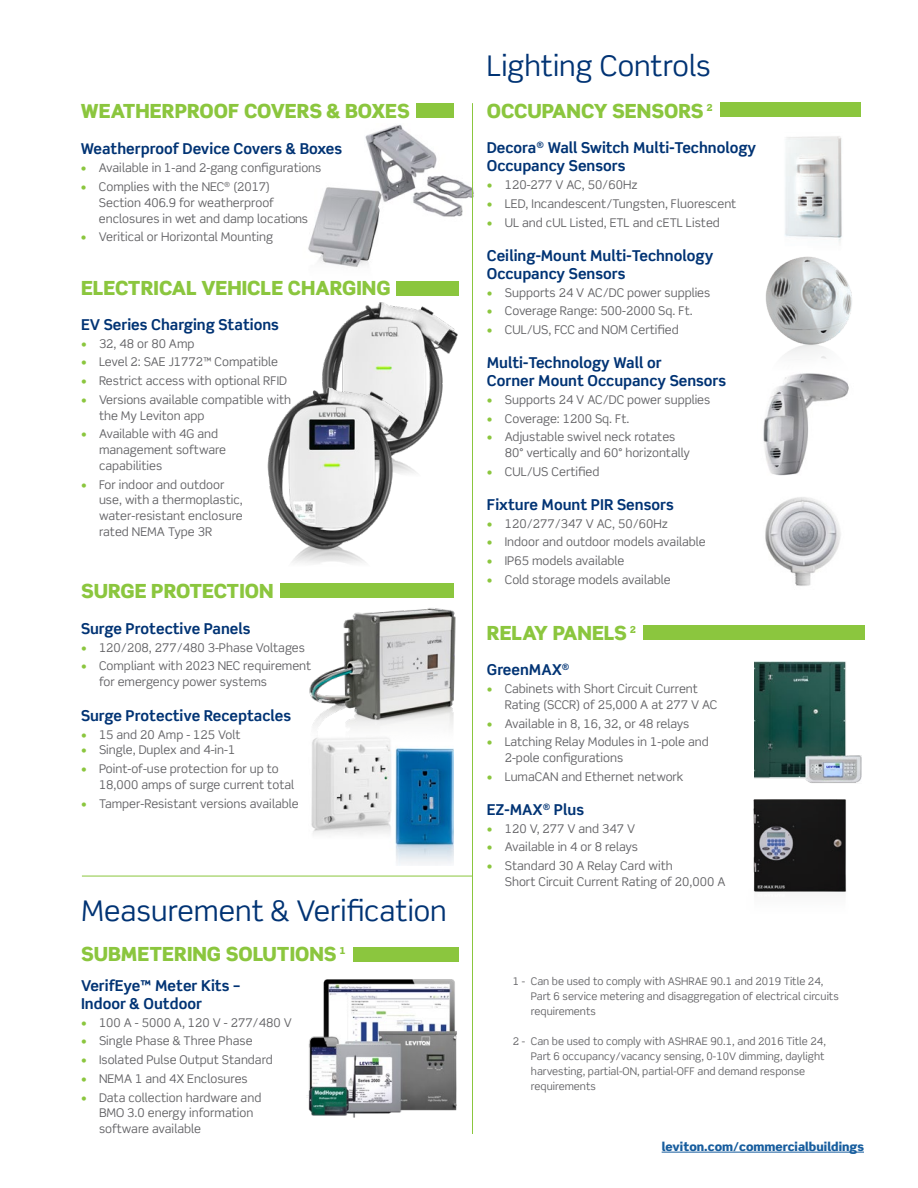
<style>
.page{position:relative;width:918px;height:1188px;background:#fff}
.page>*{position:absolute;margin:0;border:0;box-sizing:border-box;transform-origin:0 0}
.t1{font:28.5px "Scene Std";color:#013374}
.t2{font:900 19.5px "Scene Std";color:#8bc63e}
.t3{font:700 15px/18px "Scene Std";color:#013374}
.body-hel-gray{font:12px/15.8px "Scene Std";color:#636366}
.t4{font:900 12px "Scene Std";color:#175d9e}
.body-hel-gray-2{font:10.5px/15px "Scene Std";color:#636366}
.s1{color:#8bc63e}
</style>
<div class="page">
<img style="left:307px;top:979px;width:150px;height:139px">
<div style="left:353px;top:947px;width:105px;height:14px;background:#8bc63e"></div>
<img style="left:785px;top:136px;width:57px;height:107px">
<img style="left:765px;top:256px;width:87px;height:103px">
<img style="left:763px;top:373px;width:86px;height:103px">
<div style="left:720px;top:103px;width:140px;height:14px;background:#8bc63e"></div>
<img style="left:765px;top:497px;width:76px;height:89px">
<hr style="left:662px;top:1152px;width:202px;height:1px;background:#175d9e">
<img style="left:754px;top:662px;width:108px;height:121px">
<img style="left:753px;top:799px;width:94px;height:93px">
<div style="left:644px;top:625px;width:221px;height:15px;background:#8bc63e"></div>
<div style="left:396px;top:281px;width:62px;height:15px;background:#8bc63e"></div>
<div style="left:416px;top:104px;width:38px;height:14px;background:#8bc63e"></div>
<img style="left:365px;top:125px;width:109px;height:92px">
<img style="left:308px;top:178px;width:95px;height:89px">
<hr style="left:472px;top:103px;width:1px;height:1031px;background:#8bc63e">
<img style="left:311px;top:744px;width:143px;height:121px">
<div style="left:280px;top:584px;width:174px;height:14px;background:#8bc63e"></div>
<hr style="left:82px;top:876px;width:391px;height:1px;background:#8bc63e">
<img style="left:309px;top:608px;width:147px;height:136px">
<img style="left:322px;top:292px;width:137px;height:181px">
<img style="left:267px;top:380px;width:143px;height:183px">
<p class="t2" style="left:81px;top:98px;width:331px">WEATHERPROOF COVERS &amp; BOXES</p>
<p class="t3" style="left:81px;top:140px;width:263px">Weatherproof Device Covers &amp; Boxes</p>
<p class="body-hel-gray" style="left:81px;top:160px;width:242px"><span class="s1">•</span> Available in 1-and 2-gang configurations</p>
<p class="body-hel-gray" style="left:99px;top:179px;width:211px;text-indent:-18px"><span class="s1">•</span> Complies with the NEC<sup>®</sup> (2017)<br>Section 406.9 for weatherproof enclosures in wet and damp locations</p>
<p class="body-hel-gray" style="left:81px;top:229px;width:194px"><span class="s1">•</span> Veritical or Horizontal Mounting</p>
<p class="t2" style="left:81px;top:276px;width:311px">ELECTRICAL VEHICLE CHARGING</p>
<p class="t3" style="left:81px;top:315px;width:199px">EV Series Charging Stations</p>
<p class="body-hel-gray" style="left:81px;top:335px;width:115px"><span class="s1">•</span> 32, 48 or 80 Amp</p>
<p class="body-hel-gray" style="left:81px;top:354px;width:199px"><span class="s1">•</span> Level 2: SAE J1772™ Compatible</p>
<p class="body-hel-gray" style="left:81px;top:373px;width:208px"><span class="s1">•</span> Restrict access with optional RFID</p>
<p class="body-hel-gray" style="left:99px;top:392px;width:194px;text-indent:-18px"><span class="s1">•</span> Versions available compatible with the My Leviton app</p>
<p class="body-hel-gray" style="left:99px;top:426px;width:129px;text-indent:-18px"><span class="s1">•</span> Available with 4G and management software capabilities</p>
<p class="body-hel-gray" style="left:99px;top:476px;width:145px;text-indent:-18px"><span class="s1">•</span> For indoor and outdoor use, with a thermoplastic, water-resistant enclosure rated NEMA Type 3R</p>
<p class="t2" style="left:81px;top:578px;width:194px">SURGE PROTECTION</p>
<p class="t3" style="left:81px;top:619px;width:171px">Surge Protective Panels</p>
<p class="body-hel-gray" style="left:81px;top:639px;width:226px"><span class="s1">•</span> 120/208, 277/480 3-Phase Voltages</p>
<p class="body-hel-gray" style="left:99px;top:658px;width:214px;text-indent:-18px"><span class="s1">•</span> Compliant with 2023 NEC requirement for emergency power systems</p>
<p class="t3" style="left:81px;top:706px;width:212px">Surge Protective Receptacles</p>
<p class="body-hel-gray" style="left:81px;top:726px;width:161px"><span class="s1">•</span> 15 and 20 Amp - 125 Volt</p>
<p class="body-hel-gray" style="left:81px;top:742px;width:156px"><span class="s1">•</span> Single, Duplex and 4-in-1</p>
<p class="body-hel-gray" style="left:99px;top:761px;width:197px;text-indent:-18px"><span class="s1">•</span> Point-of-use protection for up to<br>18,000 amps of surge current total</p>
<p class="body-hel-gray" style="left:81px;top:795px;width:219px"><span class="s1">•</span> Tamper-Resistant versions available</p>
<p class="t1" style="left:81px;top:893px;width:367px">Measurement &amp; Verification</p>
<p class="t2" style="left:81px;top:941px;width:266px">SUBMETERING SOLUTIONS <sup>1</sup></p>
<p class="t3" style="left:81px;top:976px;width:161px">VerifEye™ Meter Kits –<br>Indoor &amp; Outdoor</p>
<p class="body-hel-gray" style="left:81px;top:1014px;width:212px"><span class="s1">•</span> 100 A - 5000 A, 120 V - 277/480 V</p>
<p class="body-hel-gray" style="left:81px;top:1033px;width:173px"><span class="s1">•</span> Single Phase &amp; Three Phase</p>
<p class="body-hel-gray" style="left:81px;top:1052px;width:193px"><span class="s1">•</span> Isolated Pulse Output Standard</p>
<p class="body-hel-gray" style="left:81px;top:1071px;width:168px"><span class="s1">•</span> NEMA 1 and 4X Enclosures</p>
<p class="body-hel-gray" style="left:99px;top:1089px;width:164px;text-indent:-18px"><span class="s1">•</span> Data collection hardware and<br>BMO 3.0 energy information software available</p>
<p class="t1" style="left:487px;top:48px;width:226px">Lighting Controls</p>
<p class="t2" style="left:487px;top:98px;width:227px">OCCUPANCY SENSORS <sup>2</sup></p>
<p class="t3" style="left:487px;top:139px;width:271px">Decora<sup>®</sup> Wall Switch Multi-Technology<br>Occupancy Sensors</p>
<p class="body-hel-gray" style="left:487px;top:177px;width:152px"><span class="s1">•</span> 120-277 V AC, 50/60Hz</p>
<p class="body-hel-gray" style="left:487px;top:196px;width:251px"><span class="s1">•</span> LED, Incandescent/Tungsten, Fluorescent</p>
<p class="body-hel-gray" style="left:487px;top:214px;width:235px"><span class="s1">•</span> UL and cUL Listed, ETL and cETL Listed</p>
<p class="t3" style="left:487px;top:246px;width:228px">Ceiling-Mount Multi-Technology<br>Occupancy Sensors</p>
<p class="body-hel-gray" style="left:487px;top:284px;width:225px"><span class="s1">•</span> Supports 24 V AC/DC power supplies</p>
<p class="body-hel-gray" style="left:487px;top:303px;width:207px"><span class="s1">•</span> Coverage Range: 500-2000 Sq. Ft.</p>
<p class="body-hel-gray" style="left:487px;top:322px;width:193px"><span class="s1">•</span> CUL/US, FCC and NOM Certified</p>
<p class="t3" style="left:487px;top:353px;width:241px">Multi-Technology Wall or<br>Corner Mount Occupancy Sensors</p>
<p class="body-hel-gray" style="left:487px;top:391px;width:225px"><span class="s1">•</span> Supports 24 V AC/DC power supplies</p>
<p class="body-hel-gray" style="left:487px;top:410px;width:144px"><span class="s1">•</span> Coverage: 1200 Sq. Ft.</p>
<p class="body-hel-gray" style="left:505px;top:429px;width:187px;text-indent:-18px"><span class="s1">•</span> Adjustable swivel neck rotates<br>80° vertically and 60° horizontally</p>
<p class="body-hel-gray" style="left:487px;top:463px;width:114px"><span class="s1">•</span> CUL/US Certified</p>
<p class="t3" style="left:487px;top:495px;width:188px">Fixture Mount PIR Sensors</p>
<p class="body-hel-gray" style="left:487px;top:515px;width:183px"><span class="s1">•</span> 120/277/347 V AC, 50/60Hz</p>
<p class="body-hel-gray" style="left:487px;top:534px;width:221px"><span class="s1">•</span> Indoor and outdoor models available</p>
<p class="body-hel-gray" style="left:487px;top:553px;width:139px"><span class="s1">•</span> IP65 models available</p>
<p class="body-hel-gray" style="left:487px;top:571px;width:185px"><span class="s1">•</span> Cold storage models available</p>
<p class="t2" style="left:487px;top:620px;width:151px">RELAY PANELS <sup>2</sup></p>
<p class="t3" style="left:487px;top:661px;width:84px">GreenMAX<sup>®</sup></p>
<p class="body-hel-gray" style="left:505px;top:681px;width:214px;text-indent:-18px"><span class="s1">•</span> Cabinets with Short Circuit Current<br>Rating (SCCR) of 25,000 A at 277 V AC</p>
<p class="body-hel-gray" style="left:487px;top:715px;width:204px"><span class="s1">•</span> Available in 8, 16, 32, or 48 relays</p>
<p class="body-hel-gray" style="left:505px;top:734px;width:206px;text-indent:-18px"><span class="s1">•</span> Latching Relay Modules in 1-pole and<br>2-pole configurations</p>
<p class="body-hel-gray" style="left:487px;top:769px;width:198px"><span class="s1">•</span> LumaCAN and Ethernet network</p>
<p class="t3" style="left:487px;top:800px;width:99px">EZ-MAX<sup>®</sup> Plus</p>
<p class="body-hel-gray" style="left:487px;top:820px;width:150px"><span class="s1">•</span> 120 V, 277 V and 347 V</p>
<p class="body-hel-gray" style="left:487px;top:839px;width:153px"><span class="s1">•</span> Available in 4 or 8 relays</p>
<p class="body-hel-gray" style="left:505px;top:858px;width:222px;text-indent:-18px"><span class="s1">•</span> Standard 30 A Relay Card with<br>Short Circuit Current Rating of 20,000 A</p>
<p class="body-hel-gray-2" style="left:531px;top:974px;width:309px;text-indent:-18px">1 - Can be used to comply with ASHRAE 90.1 and 2019 Title 24,<br>Part 6 service metering and disaggregation of electrical circuits requirements</p>
<p class="body-hel-gray-2" style="left:531px;top:1034px;width:297px;text-indent:-18px">2 - Can be used to comply with ASHRAE 90.1, and 2016 Title 24, Part 6 occupancy/vacancy sensing, 0-10V dimming, daylight harvesting, partial-ON, partial-OFF and demand response requirements</p>
<p class="t4" style="left:662px;top:1138px;width:204px">leviton.com/commercialbuildings</p>
</div>
